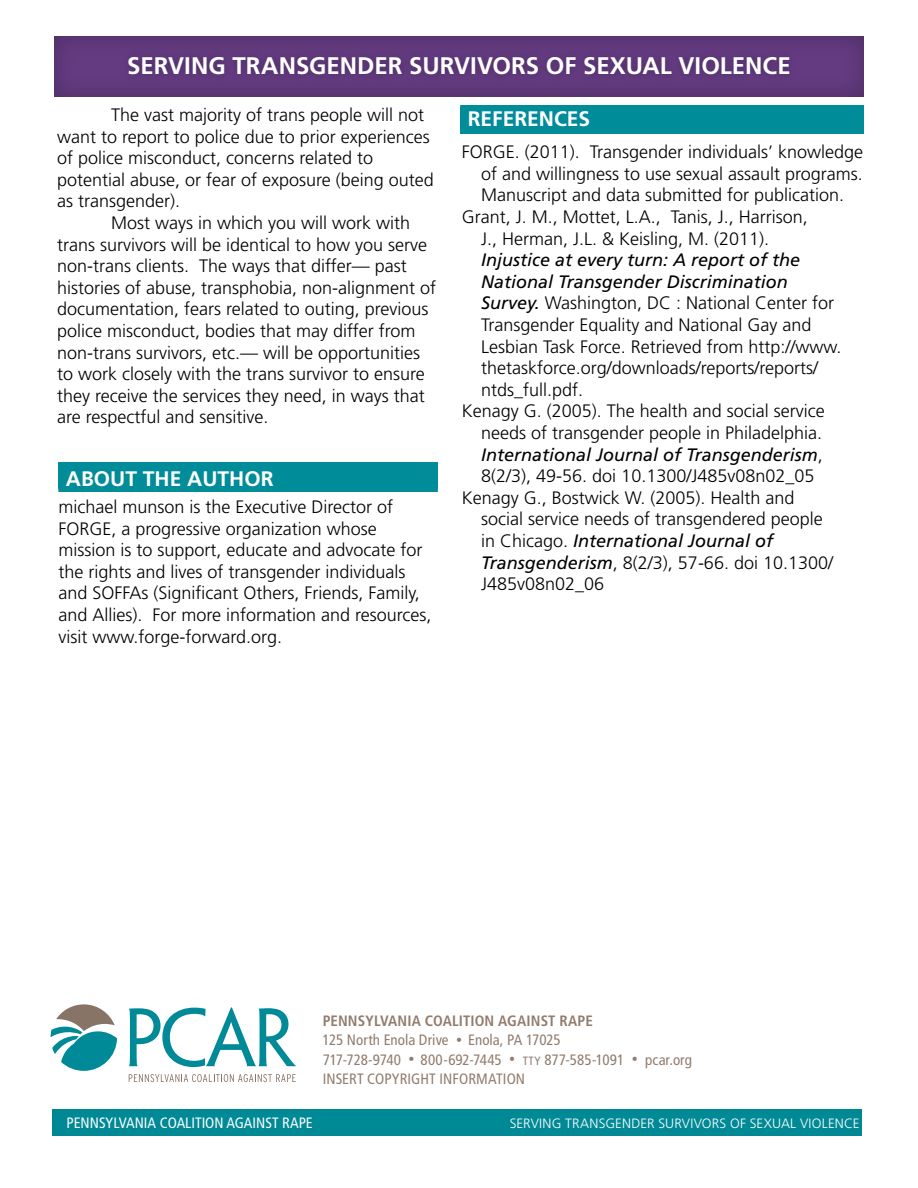
<style>
.page{position:relative;width:918px;height:1188px;background:#fff}
.page>*{position:absolute;margin:0;border:0;box-sizing:border-box;transform-origin:0 0}
.t1{font:700 24px "Frutiger LT Std";color:#fff}
.t2{font:700 21px "Frutiger LT Std";color:#fff}
.t3{font:300 18px/21.6px "Frutiger LT Std";color:#000}
.t4{font:italic 18px "Frutiger LT Std";color:#000}
.t5{font:condensed 15px/19.5px "Frutiger LT Std";letter-spacing:.005em;color:#917c6d}
.t6{font:condensed 15px "Frutiger LT Std";color:#fff}
.t7{font:300 13.5px "Frutiger LT Std";letter-spacing:.015em;color:#fff}
.s1{font-weight:400;font-style:italic}
.s2{font-weight:300;font-style:normal}
.s3{font-weight:700}
.s4{font-size:12px}
</style>
<div class="page">
<svg style="left:129px;top:1074px;width:167px;height:8px"></svg>
<svg style="left:129px;top:1007px;width:167px;height:60px"></svg>
<svg style="left:51px;top:1004px;width:66px;height:67px"></svg>
<div style="left:40px;top:1098px;width:835px;height:39px;background:#917c6d;opacity:.12"></div>
<div style="left:39px;top:24px;width:838px;height:75px;background:#000;opacity:.25"></div>
<div style="left:121px;top:49px;width:676px;height:34px;background:#5e3779"></div>
<div style="left:58px;top:462px;width:380px;height:26px;background:#008c99"></div>
<div style="left:58px;top:465px;width:380px;height:27px;background:#008c99"></div>
<div style="left:460px;top:107px;width:404px;height:27px;background:#008c99"></div>
<div style="left:460px;top:105px;width:404px;height:27px;background:#008c99"></div>
<h1 class="t1" style="left:127px;top:52px;width:665px">SERVING TRANSGENDER SURVIVORS OF SEXUAL VIOLENCE</h1>
<p class="t3" style="left:57px;top:104px;width:378px;text-indent:54px">The vast majority of trans people will not want to report to police due to prior experiences of police misconduct, concerns related to potential abuse, or fear of exposure (being outed as transgender).</p>
<p class="t3" style="left:57px;top:212px;width:381px;text-indent:54px">Most ways in which you will work with trans survivors will be identical to how you serve non-trans clients. The ways that differ— past histories of abuse, transphobia, non-alignment of documentation, fears related to outing, previous police misconduct, bodies that may differ from non-trans survivors, etc.— will be opportunities to work closely with the trans survivor to ensure they receive the services they need, in ways that are respectful and sensitive.</p>
<p class="t2" style="left:66px;top:466px;width:209px">ABOUT THE AUTHOR</p>
<p class="t3" style="left:58px;top:496px;width:375px">michael munson is the Executive Director of FORGE, a progressive organization whose mission is to support, educate and advocate for the rights and lives of transgender individuals and SOFFAs (Significant Others, Friends, Family, and Allies). For more information and resources, visit www.forge-forward.org.</p>
<p class="t2" style="left:468px;top:106px;width:122px">REFERENCES</p>
<p class="t3" style="left:462px;top:142px;width:403px">FORGE. (2011). Transgender individuals’ knowledge</p>
<p class="t3" style="left:481px;top:163px;width:383px">of and willingness to use sexual assault programs.</p>
<p class="t3" style="left:481px;top:185px;width:365px">Manuscript and data submitted for publication.</p>
<p class="t3" style="left:462px;top:206px;width:348px">Grant, J. M., Mottet, L.A., Tanis, J., Harrison,</p>
<p class="t3" style="left:481px;top:228px;width:290px">J., Herman, J.L. &amp; Keisling, M. (2011).</p>
<p class="t4" style="left:481px;top:250px;width:321px">Injustice at every turn: A report of the</p>
<p class="t4" style="left:481px;top:271px;width:308px">National Transgender Discrimination</p>
<p class="t3" style="left:481px;top:293px;width:355px"><span class="s1">Survey.</span> Washington, DC : National Center for</p>
<p class="t3" style="left:481px;top:314px;width:332px">Transgender Equality and National Gay and</p>
<p class="t3" style="left:481px;top:336px;width:362px">Lesbian Task Force. Retrieved from http://www.</p>
<p class="t3" style="left:481px;top:358px;width:339px">thetaskforce.org/downloads/reports/reports/</p>
<p class="t3" style="left:481px;top:379px;width:104px">ntds_full.pdf.</p>
<p class="t3" style="left:462px;top:401px;width:365px">Kenagy G. (2005). The health and social service</p>
<p class="t3" style="left:481px;top:422px;width:343px">needs of transgender people in Philadelphia.</p>
<p class="t4" style="left:481px;top:444px;width:343px">International Journal of Transgenderism<span class="s2">,</span></p>
<p class="t3" style="left:481px;top:466px;width:335px">8(2/3), 49-56. doi 10.1300/J485v08n02_05</p>
<p class="t3" style="left:462px;top:487px;width:334px">Kenagy G., Bostwick W. (2005). Health and</p>
<p class="t3" style="left:481px;top:509px;width:343px">social service needs of transgendered people</p>
<p class="t4" style="left:481px;top:530px;width:294px"><span class="s2">in Chicago.</span> International Journal of</p>
<p class="t3" style="left:481px;top:552px;width:353px"><span class="s1">Transgenderism</span>, 8(2/3), 57-66. doi 10.1300/</p>
<p class="t3" style="left:481px;top:574px;width:125px">J485v08n02_06</p>
<p class="t5" style="left:323px;top:1011px;width:371px"><span class="s3">PENNSYLVANIA COALITION AGAINST RAPE<br></span>125 NORTH ENOLA DRIVE <span class="s4">•</span> ENOLA, PA 17025<br>717-728-9740 <span class="s4">•</span> 800-692-7445 <span class="s4">• TTY</span> 877-585-1091 <span class="s4">•</span> PCAR.ORG INSERT COPYRIGHT INFORMATION</p>
<p class="t6" style="left:66px;top:1114px;width:248px">PENNSYLVANIA COALITION AGAINST RAPE</p>
<p class="t7" style="left:510px;top:1116px;width:201px">Serving Transgender Survivors</p>
<p class="t7" style="left:730px;top:1116px;width:129px">of Sexual Violence</p>
</div>
